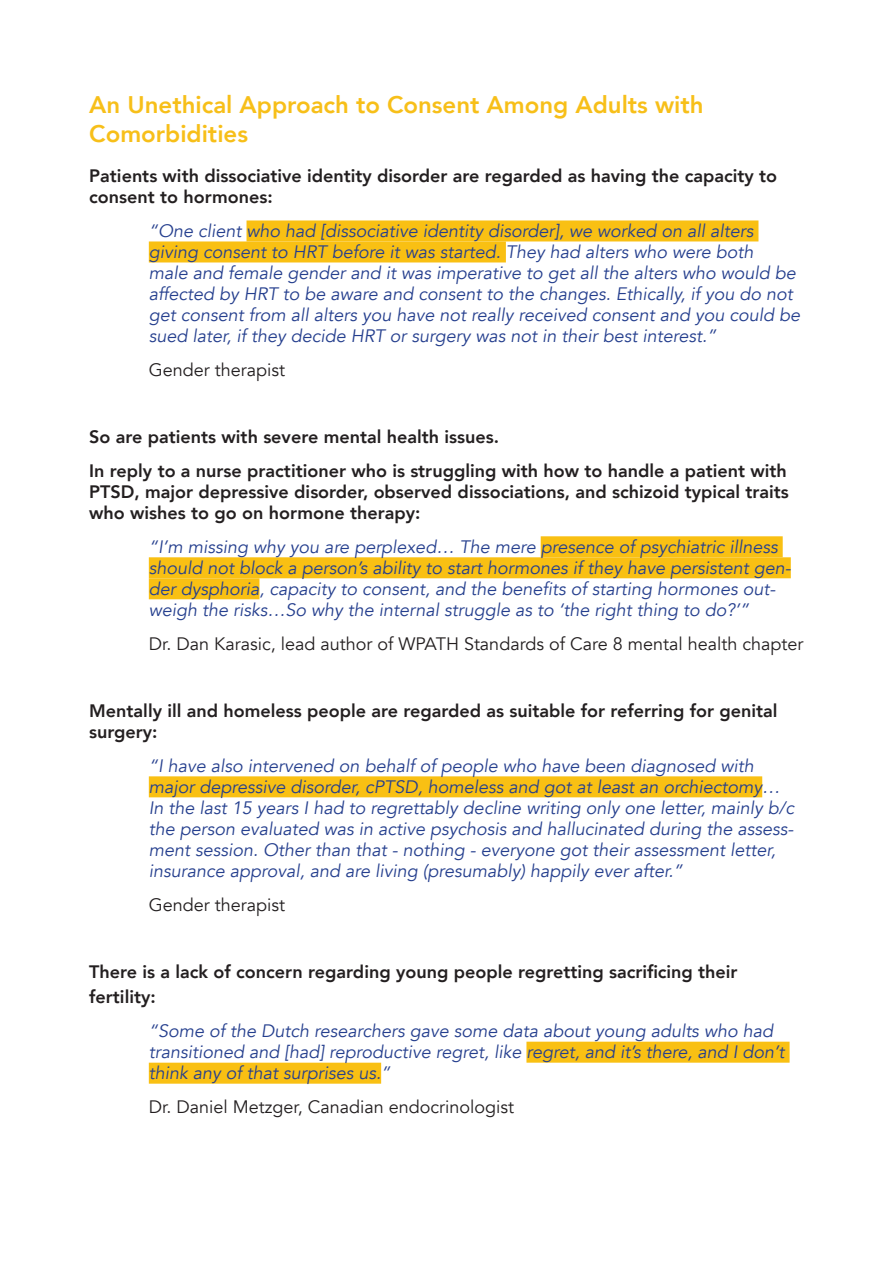
<style>
.page{position:relative;width:893px;height:1263px;background:#fff}
.page>*{position:absolute;margin:0;border:0;box-sizing:border-box;transform-origin:0 0}
.t1{font:800 24px "Avenir";color:#f7bf19}
.t2{font:italic 18px/21px "Avenir";color:#253f8e}
.t3{font:800 18px/21px "Avenir";color:#231f20}
.t4{font:18px "Avenir";color:#231f20}
</style>
<div class="page">
<div style="left:247px;top:220px;width:511px;height:21px;background:#f9c013"></div>
<div style="left:149px;top:241px;width:357px;height:21px;background:#f9c013"></div>
<div style="left:541px;top:536px;width:242px;height:21px;background:#f9c013"></div>
<div style="left:149px;top:557px;width:642px;height:21px;background:#f9c013"></div>
<div style="left:149px;top:578px;width:110px;height:21px;background:#f9c013"></div>
<div style="left:149px;top:776px;width:613px;height:21px;background:#f9c013"></div>
<div style="left:526px;top:1042px;width:264px;height:21px;background:#f9c013"></div>
<div style="left:149px;top:1063px;width:232px;height:21px;background:#f9c013"></div>
<p class="t1" style="left:89px;top:86px;width:616px">An Unethical Approach to Consent Among Adults with</p>
<p class="t1" style="left:89px;top:115px;width:160px">Comorbidities</p>
<p class="t3" style="left:89px;top:165px;width:689px">Patients with dissociative identity disorder are regarded as having the capacity to consent to hormones:</p>
<p class="t2" style="left:149px;top:221px;width:653px">“One client who had [dissociative identity disorder], we worked on all alters giving consent to HRT before it was started. They had alters who were both<br>male and female gender and it was imperative to get all the alters who would be affected by HRT to be aware and consent to the changes. Ethically, if you do not get consent from all alters you have not really received consent and you could be sued later, if they decide HRT or surgery was not in their best interest.”</p>
<p class="t4" style="left:149px;top:359px;width:138px">Gender therapist</p>
<p class="t3" style="left:89px;top:426px;width:411px">So are patients with severe mental health issues.</p>
<p class="t3" style="left:89px;top:460px;width:701px;text-align:justify">In reply to a nurse practitioner who is struggling with how to handle a patient with PTSD, major depressive disorder, observed dissociations, and schizoid typical traits who wishes to go on hormone therapy:</p>
<p class="t2" style="left:149px;top:536px;width:643px">“I’m missing why you are perplexed… The mere presence of psychiatric illness should not block a person’s ability to start hormones if they have persistent gen&shy;der dysphoria, capacity to consent, and the benefits of starting hormones out&shy;weigh the risks…So why the internal struggle as to ‘the right thing to do?’”</p>
<p class="t4" style="left:149px;top:633px;width:656px">Dr. Dan Karasic, lead author of WPATH Standards of Care 8 mental health chapter</p>
<p class="t3" style="left:89px;top:700px;width:690px">Mentally ill and homeless people are regarded as suitable for referring for genital surgery:</p>
<p class="t2" style="left:149px;top:755px;width:647px">“I have also intervened on behalf of people who have been diagnosed with major depressive disorder, cPTSD, homeless and got at least an orchiectomy… In the last 15 years I had to regrettably decline writing only one letter, mainly b/c the person evaluated was in active psychosis and hallucinated during the assess&shy;ment session. Other than that - nothing - everyone got their assessment letter, insurance approval, and are living (presumably) happily ever after.”</p>
<p class="t4" style="left:149px;top:894px;width:138px">Gender therapist</p>
<p class="t3" style="left:89px;top:961px;width:650px">There is a lack of concern regarding young people regretting sacrificing their</p>
<p class="t3" style="left:89px;top:987px;width:68px">fertility:</p>
<p class="t2" style="left:149px;top:1021px;width:637px">“Some of the Dutch researchers gave some data about young adults who had transitioned and [had] reproductive regret, like regret, and it’s there, and I don’t think any of that surprises us.”</p>
<p class="t4" style="left:149px;top:1096px;width:367px">Dr. Daniel Metzger, Canadian endocrinologist</p>
</div>
